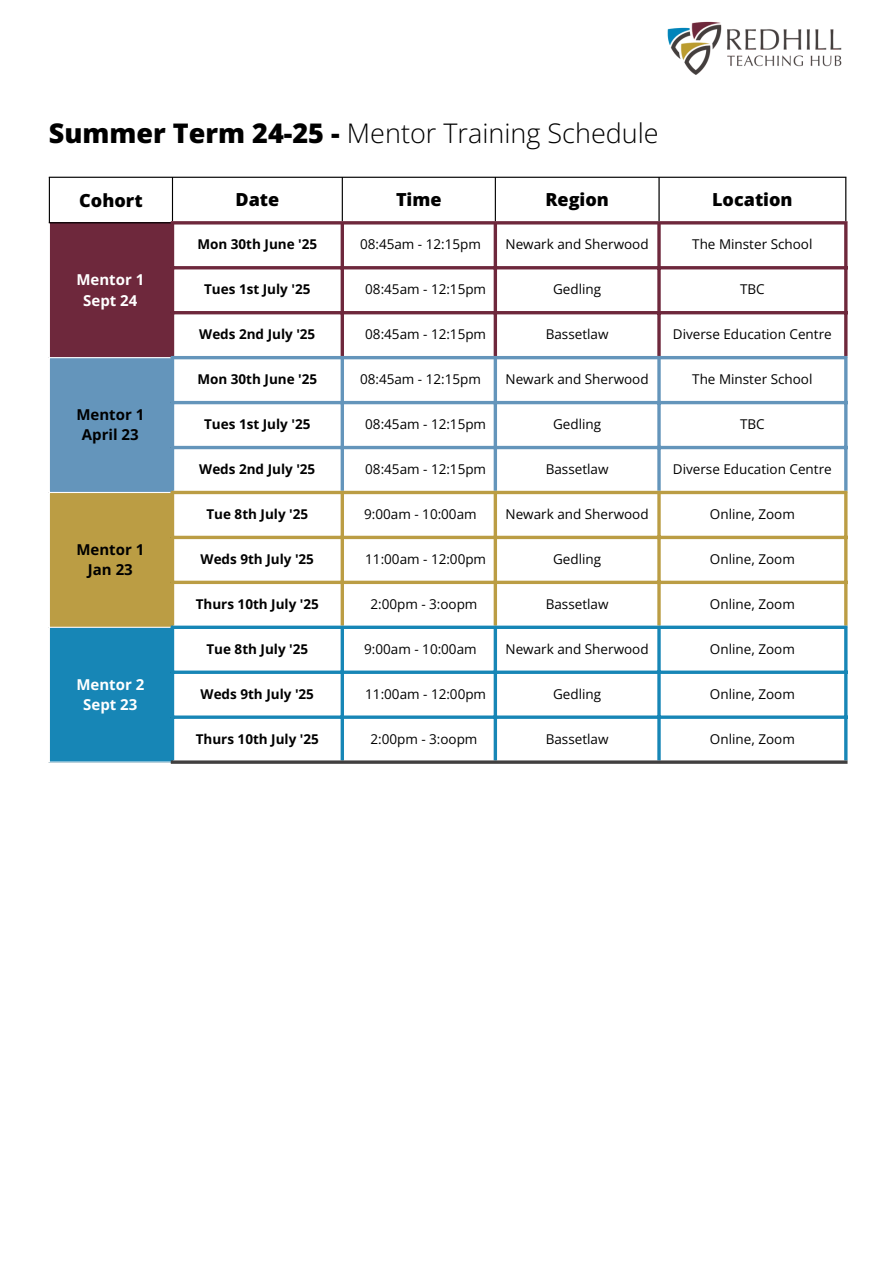
<style>
.page{position:relative;width:894px;height:1264px;background:#fff}
.page>*{position:absolute;margin:0;border:0;box-sizing:border-box;transform-origin:0 0}
.t1{font:300 27px "Open Sans";color:#000}
.t2{font:800 18px "Open Sans";color:#000}
.t3{font:700 15px "Open Sans";color:#fff}
.t4{font:700 15px "Open Sans";color:#000}
.t5{font:13.5px "Open Sans";color:#000}
.t6{font:700 13.5px "Open Sans";color:#000}
.s1{font-weight:800}
</style>
<div class="page">
<img style="left:667px;top:21px;width:175px;height:54px">
<div style="left:49px;top:222px;width:124px;height:136px;background:#6e283c"></div>
<div style="left:49px;top:357px;width:124px;height:136px;background:#6495bb"></div>
<div style="left:49px;top:492px;width:124px;height:135px;background:#bb9d44"></div>
<div style="left:49px;top:627px;width:124px;height:135px;background:#1786b6"></div>
<hr style="left:49px;top:178px;width:1px;height:44px;background:#000">
<hr style="left:172px;top:178px;width:1px;height:43px;background:#000">
<hr style="left:341px;top:178px;width:2px;height:43px;background:#000">
<hr style="left:494px;top:178px;width:2px;height:43px;background:#000">
<hr style="left:658px;top:178px;width:1px;height:43px;background:#000">
<hr style="left:845px;top:178px;width:1px;height:43px;background:#000">
<hr style="left:49px;top:177px;width:797px;height:1px;background:#000">
<hr style="left:49px;top:222px;width:122px;height:1px;background:#000">
<hr style="left:49px;top:223px;width:1px;height:538px;background:#fff">
<hr style="left:49px;top:357px;width:122px;height:1px;background:#fff">
<hr style="left:49px;top:492px;width:122px;height:1px;background:#fff">
<hr style="left:49px;top:626px;width:122px;height:2px;background:#fff">
<hr style="left:49px;top:761px;width:122px;height:1px;background:#fff">
<hr style="left:171px;top:224px;width:3px;height:132px;background:#6e283c">
<svg style="left:340px;top:224px;width:4px;height:132px"></svg>
<svg style="left:493px;top:224px;width:4px;height:132px"></svg>
<hr style="left:657px;top:224px;width:3px;height:132px;background:#6e283c">
<svg style="left:843px;top:224px;width:4px;height:132px"></svg>
<hr style="left:171px;top:221px;width:676px;height:3px;background:#6e283c">
<hr style="left:171px;top:266px;width:676px;height:3px;background:#6e283c">
<hr style="left:171px;top:311px;width:676px;height:3px;background:#6e283c">
<hr style="left:171px;top:359px;width:3px;height:132px;background:#6495bb">
<svg style="left:340px;top:359px;width:4px;height:132px"></svg>
<svg style="left:493px;top:359px;width:4px;height:132px"></svg>
<hr style="left:657px;top:359px;width:3px;height:132px;background:#6495bb">
<svg style="left:843px;top:359px;width:4px;height:132px"></svg>
<hr style="left:171px;top:356px;width:676px;height:3px;background:#6495bb">
<hr style="left:171px;top:401px;width:676px;height:3px;background:#6495bb">
<hr style="left:171px;top:446px;width:676px;height:3px;background:#6495bb">
<hr style="left:171px;top:494px;width:3px;height:131px;background:#bb9d44">
<svg style="left:340px;top:494px;width:4px;height:131px"></svg>
<svg style="left:493px;top:494px;width:4px;height:131px"></svg>
<hr style="left:657px;top:494px;width:3px;height:131px;background:#bb9d44">
<svg style="left:843px;top:494px;width:4px;height:131px"></svg>
<hr style="left:171px;top:491px;width:676px;height:3px;background:#bb9d44">
<svg style="left:174px;top:535px;width:673px;height:4px;background:#c7ae65"></svg>
<svg style="left:174px;top:580px;width:673px;height:4px;background:#c6ad62"></svg>
<hr style="left:171px;top:629px;width:3px;height:131px;background:#1786b6">
<svg style="left:340px;top:629px;width:4px;height:131px"></svg>
<svg style="left:493px;top:629px;width:4px;height:131px"></svg>
<hr style="left:657px;top:629px;width:3px;height:131px;background:#1786b6">
<svg style="left:844px;top:629px;width:3px;height:131px"></svg>
<svg style="left:171px;top:625px;width:676px;height:4px;background:#3a98c0"></svg>
<svg style="left:174px;top:670px;width:673px;height:4px;background:#3997c0"></svg>
<svg style="left:174px;top:715px;width:673px;height:4px;background:#3997c0"></svg>
<hr style="left:171px;top:760px;width:676px;height:3px;background:#413f3f">
<p class="t1" style="left:49px;top:114px;width:611px"><span class="s1">Summer Term 24-25 -</span> Mentor Training Schedule</p>
<h1 class="t2" style="left:79px;top:188px;width:65px">Cohort</h1>
<p class="t2" style="left:235px;top:187px;width:45px">Date</p>
<p class="t2" style="left:396px;top:187px;width:47px">Time</p>
<p class="t2" style="left:545px;top:187px;width:65px">Region</p>
<p class="t2" style="left:712px;top:187px;width:82px">Location</p>
<p class="t3" style="left:76px;top:269px;width:69px">Mentor 1</p>
<p class="t3" style="left:83px;top:289px;width:56px">Sept 24</p>
<p class="t4" style="left:76px;top:404px;width:69px">Mentor 1</p>
<p class="t4" style="left:82px;top:424px;width:58px">April 23</p>
<p class="t4" style="left:76px;top:539px;width:69px">Mentor 1</p>
<p class="t4" style="left:88px;top:559px;width:46px">Jan 23</p>
<p class="t3" style="left:76px;top:673px;width:69px">Mentor 2</p>
<p class="t3" style="left:83px;top:694px;width:56px">Sept 23</p>
<p class="t6" style="left:197px;top:235px;width:121px">Mon 30th June '25</p>
<p class="t5" style="left:360px;top:235px;width:122px">08:45am - 12:15pm</p>
<p class="t5" style="left:505px;top:235px;width:144px">Newark and Sherwood</p>
<p class="t5" style="left:692px;top:235px;width:122px">The Minster School</p>
<p class="t6" style="left:204px;top:280px;width:108px">Tues 1st July '25</p>
<p class="t5" style="left:365px;top:280px;width:122px">08:45am - 12:15pm</p>
<p class="t5" style="left:553px;top:280px;width:50px">Gedling</p>
<p class="t5" style="left:739px;top:280px;width:26px">TBC</p>
<p class="t6" style="left:199px;top:325px;width:117px">Weds 2nd July '25</p>
<p class="t5" style="left:365px;top:325px;width:122px">08:45am - 12:15pm</p>
<p class="t5" style="left:545px;top:325px;width:64px">Bassetlaw</p>
<p class="t5" style="left:672px;top:325px;width:160px">Diverse Education Centre</p>
<p class="t6" style="left:197px;top:370px;width:121px">Mon 30th June '25</p>
<p class="t5" style="left:360px;top:370px;width:122px">08:45am - 12:15pm</p>
<p class="t5" style="left:505px;top:370px;width:144px">Newark and Sherwood</p>
<p class="t5" style="left:692px;top:370px;width:122px">The Minster School</p>
<p class="t6" style="left:204px;top:414px;width:108px">Tues 1st July '25</p>
<p class="t5" style="left:365px;top:414px;width:122px">08:45am - 12:15pm</p>
<p class="t5" style="left:553px;top:414px;width:50px">Gedling</p>
<p class="t5" style="left:739px;top:414px;width:26px">TBC</p>
<p class="t6" style="left:199px;top:459px;width:117px">Weds 2nd July '25</p>
<p class="t5" style="left:365px;top:459px;width:122px">08:45am - 12:15pm</p>
<p class="t5" style="left:545px;top:459px;width:64px">Bassetlaw</p>
<p class="t5" style="left:672px;top:459px;width:160px">Diverse Education Centre</p>
<p class="t6" style="left:206px;top:504px;width:103px">Tue 8th July '25</p>
<p class="t5" style="left:364px;top:504px;width:114px">9:00am - 10:00am</p>
<p class="t5" style="left:505px;top:504px;width:144px">Newark and Sherwood</p>
<p class="t5" style="left:709px;top:504px;width:86px">Online, Zoom</p>
<p class="t6" style="left:200px;top:549px;width:115px">Weds 9th July '25</p>
<p class="t5" style="left:365px;top:549px;width:122px">11:00am - 12:00pm</p>
<p class="t5" style="left:553px;top:549px;width:50px">Gedling</p>
<p class="t5" style="left:709px;top:549px;width:86px">Online, Zoom</p>
<p class="t6" style="left:196px;top:594px;width:125px">Thurs 10th July '25</p>
<p class="t5" style="left:370px;top:594px;width:108px">2:00pm - 3:oopm</p>
<p class="t5" style="left:545px;top:594px;width:64px">Bassetlaw</p>
<p class="t5" style="left:709px;top:594px;width:86px">Online, Zoom</p>
<p class="t6" style="left:206px;top:639px;width:103px">Tue 8th July '25</p>
<p class="t5" style="left:364px;top:639px;width:114px">9:00am - 10:00am</p>
<p class="t5" style="left:505px;top:639px;width:144px">Newark and Sherwood</p>
<p class="t5" style="left:709px;top:639px;width:86px">Online, Zoom</p>
<p class="t6" style="left:200px;top:684px;width:115px">Weds 9th July '25</p>
<p class="t5" style="left:365px;top:684px;width:122px">11:00am - 12:00pm</p>
<p class="t5" style="left:553px;top:684px;width:50px">Gedling</p>
<p class="t5" style="left:709px;top:684px;width:86px">Online, Zoom</p>
<p class="t6" style="left:196px;top:729px;width:125px">Thurs 10th July '25</p>
<p class="t5" style="left:370px;top:729px;width:108px">2:00pm - 3:oopm</p>
<p class="t5" style="left:545px;top:729px;width:64px">Bassetlaw</p>
<p class="t5" style="left:709px;top:729px;width:86px">Online, Zoom</p>
</div>
